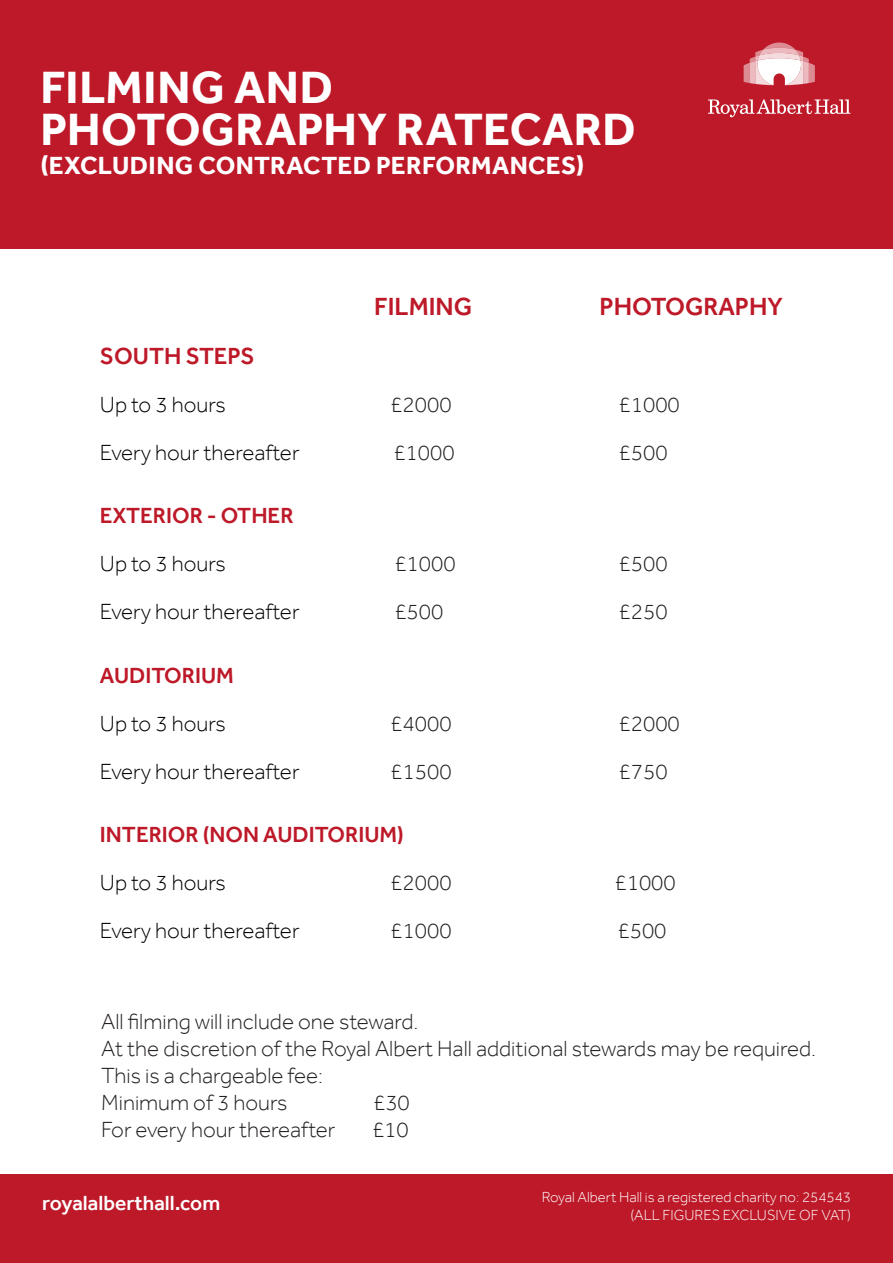
<style>
.page{position:relative;width:893px;height:1263px;background:#fff}
.page>*{position:absolute;margin:0;border:0;box-sizing:border-box;transform-origin:0 0}
.t1{font:700 46.5px/42px "Effra";letter-spacing:.005em;color:#fff}
.t2{font:700 25.5px "Effra";letter-spacing:.015em;color:#fff}
.t3{font:500 25.5px "Effra";color:#bd1928}
.t4{font:500 24px "Effra";color:#bd1928}
.t5{font:300 22.5px "Effra";color:#231f20}
.t6{font:300 22.5px "Effra";color:#000}
.t7{font:500 22.5px "Effra";color:#bd1928}
.t8{font:500 21px "Effra";color:#fff}
.t9{font:300 15px/18px "Effra";color:#fff;text-align:right}
</style>
<div class="page">
<div style="left:0;top:0;width:893px;height:249px;background:#bd1928"></div>
<svg style="left:708px;top:99px;width:142px;height:18px"></svg>
<svg style="left:744px;top:43px;width:71px;height:42px"></svg>
<div style="left:0;top:1175px;width:893px;height:88px;background:#bd1928"></div>
<p class="t1" style="left:40px;top:66px;width:597px">FILMING AND<br>PHOTOGRAPHY RATECARD</p>
<p class="t2" style="left:40px;top:150px;width:545px">(EXCLUDING CONTRACTED PERFORMANCES)</p>
<p class="t3" style="left:374px;top:292px;width:100px">FILMING</p>
<p class="t3" style="left:599px;top:292px;width:185px">PHOTOGRAPHY</p>
<p class="t4" style="left:100px;top:342px;width:156px">SOUTH STEPS</p>
<p class="t6" style="left:100px;top:392px;width:127px">Up to 3 hours</p>
<p class="t5" style="left:390px;top:392px;width:63px">£2000</p>
<p class="t5" style="left:619px;top:392px;width:63px">£1000</p>
<p class="t6" style="left:100px;top:440px;width:201px">Every hour thereafter</p>
<p class="t5" style="left:393px;top:440px;width:63px">£1000</p>
<p class="t5" style="left:619px;top:440px;width:51px">£500</p>
<p class="t7" style="left:100px;top:502px;width:195px">EXTERIOR - OTHER</p>
<p class="t6" style="left:100px;top:551px;width:127px">Up to 3 hours</p>
<p class="t5" style="left:394px;top:551px;width:63px">£1000</p>
<p class="t5" style="left:619px;top:551px;width:51px">£500</p>
<p class="t6" style="left:100px;top:599px;width:201px">Every hour thereafter</p>
<p class="t5" style="left:394px;top:599px;width:51px">£500</p>
<p class="t5" style="left:619px;top:599px;width:51px">£250</p>
<p class="t7" style="left:100px;top:661px;width:136px">AUDITORIUM</p>
<p class="t6" style="left:100px;top:710px;width:127px">Up to 3 hours</p>
<p class="t5" style="left:390px;top:710px;width:63px">£4000</p>
<p class="t5" style="left:619px;top:710px;width:63px">£2000</p>
<p class="t6" style="left:100px;top:758px;width:201px">Every hour thereafter</p>
<p class="t5" style="left:390px;top:758px;width:63px">£1500</p>
<p class="t5" style="left:619px;top:758px;width:51px">£750</p>
<p class="t7" style="left:100px;top:820px;width:306px">INTERIOR (NON AUDITORIUM)</p>
<p class="t6" style="left:100px;top:869px;width:127px">Up to 3 hours</p>
<p class="t5" style="left:390px;top:869px;width:63px">£2000</p>
<p class="t5" style="left:614px;top:869px;width:63px">£1000</p>
<p class="t6" style="left:100px;top:917px;width:201px">Every hour thereafter</p>
<p class="t5" style="left:390px;top:917px;width:63px">£1000</p>
<p class="t5" style="left:617px;top:917px;width:51px">£500</p>
<p class="t5" style="left:101px;top:1008px;width:319px">All filming will include one steward.</p>
<p class="t5" style="left:101px;top:1035px;width:716px">At the discretion of the Royal Albert Hall additional stewards may be required.</p>
<p class="t5" style="left:101px;top:1062px;width:223px">This is a chargeable fee:</p>
<p class="t5" style="left:101px;top:1089px;width:188px">Minimum of 3 hours</p>
<p class="t5" style="left:373px;top:1089px;width:38px">£30</p>
<p class="t5" style="left:101px;top:1116px;width:236px">For every hour thereafter</p>
<p class="t5" style="left:372px;top:1116px;width:38px">£10</p>
<p class="t8" style="left:42px;top:1190px;width:180px">royalalberthall.com</p>
<p class="t9" style="left:542px;top:1188px;width:311px">Royal Albert Hall is a registered charity no: 254543 (ALL FIGURES EXCLUSIVE OF VAT)</p>
</div>
